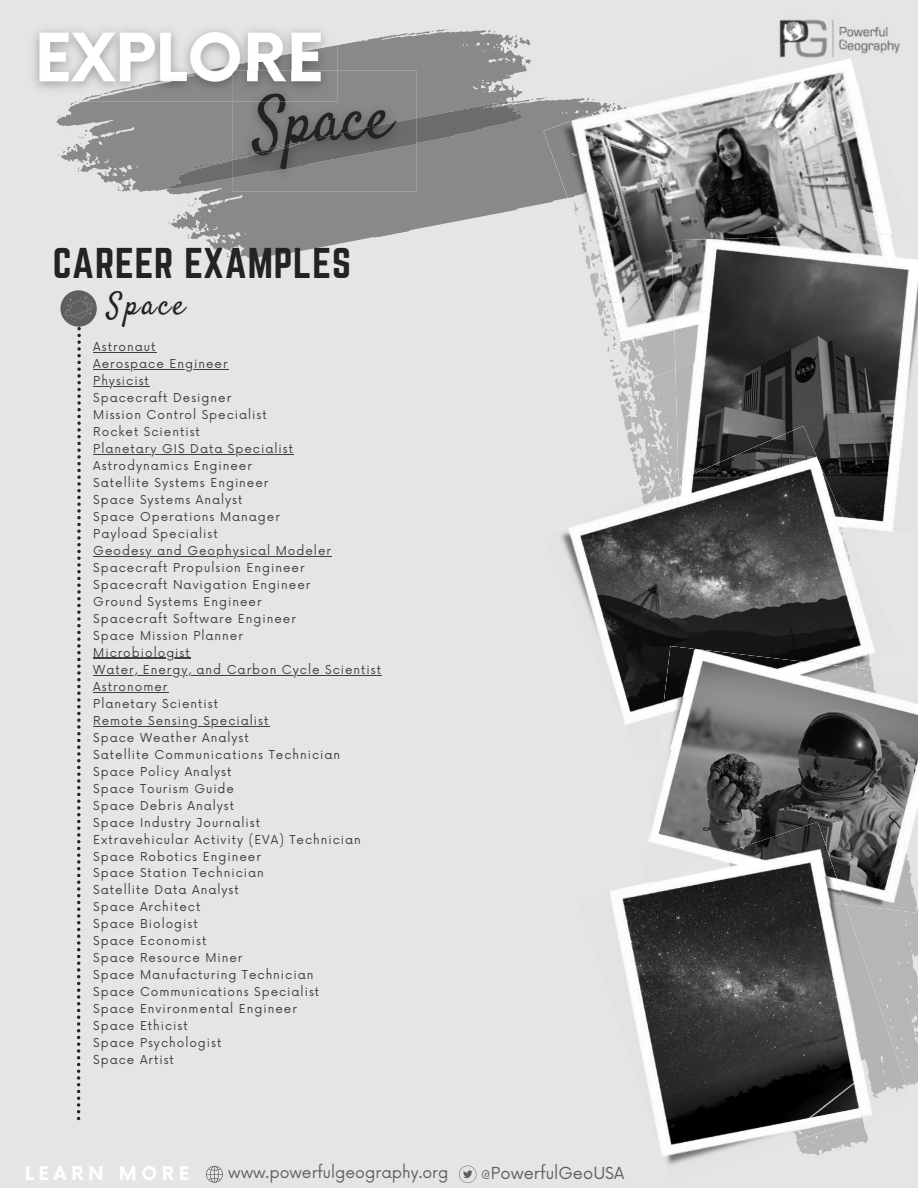
<style>
.page{position:relative;width:918px;height:1188px;background:#e5e5e5}
.page>*{position:absolute;margin:0;border:0;box-sizing:border-box;transform-origin:0 0}
.t1{font:37.65px "Norwester";letter-spacing:.02em;color:#232323}
.t2{font:31.05px "Satisfy";letter-spacing:.1em;color:#232323}
.t3{font:700 18.3px "Now";letter-spacing:.255em;color:#fff}
.t4{font:16.2px "Now";color:#5f5f5f}
.t5{font:15.6px "Now";color:#5f5f5f}
.t6{font:12px/17px "Now";letter-spacing:.08em;color:#3f3f3f}
</style>
<div class="page">
<svg style="left:169px;top:98px;width:413px;height:160px;fill:#898989"></svg>
<svg style="left:213px;top:238px;width:3px;height:4px"></svg>
<svg style="left:168px;top:198px;width:30px;height:41px"></svg>
<svg style="left:226px;top:248px;width:7px;height:10px"></svg>
<svg style="left:912px;top:909px;width:6px;height:176px"></svg>
<svg style="left:579px;top:229px;width:96px;height:238px"></svg>
<img style="left:623px;top:383px;width:31px;height:1px">
<img style="left:543px;top:107px;width:39px;height:91px">
<img style="left:620px;top:333px;width:34px;height:50px">
<img style="left:881px;top:186px;width:11px;height:47px">
<img style="left:582px;top:82px;width:218px;height:198px">
<img style="left:800px;top:82px;width:81px;height:151px">
<img style="left:615px;top:265px;width:59px;height:64px">
<img style="left:792px;top:227px;width:46px;height:6px">
<img style="left:678px;top:233px;width:240px;height:299px">
<img style="left:675px;top:369px;width:16px;height:98px">
<img style="left:674px;top:318px;width:17px;height:51px">
<img style="left:672px;top:234px;width:209px;height:84px">
<img style="left:881px;top:234px;width:37px;height:51px">
<img style="left:691px;top:249px;width:219px;height:273px">
<svg style="left:337px;top:29px;width:210px;height:114px"></svg>
<img style="left:561px;top:525px;width:97px;height:200px">
<img style="left:870px;top:636px;width:5px;height:18px">
<img style="left:863px;top:611px;width:7px;height:48px">
<img style="left:689px;top:426px;width:154px;height:41px">
<img style="left:578px;top:467px;width:285px;height:246px">
<img style="left:648px;top:806px;width:10px;height:38px">
<img style="left:664px;top:646px;width:143px;height:13px">
<img style="left:658px;top:659px;width:260px;height:233px">
<svg style="left:206px;top:1166px;width:17px;height:17px"></svg>
<svg style="left:459px;top:1166px;width:17px;height:17px"></svg>
<img style="left:779px;top:19px;width:121px;height:35px">
<img style="left:752px;top:24px;width:107px;height:58px">
<img style="left:788px;top:70px;width:59px;height:12px">
<img style="left:609px;top:880px;width:303px;height:285px">
<img style="left:860px;top:901px;width:46px;height:240px">
<img style="left:658px;top:852px;width:69px;height:8px">
<img style="left:728px;top:822px;width:109px;height:38px">
<img style="left:620px;top:860px;width:240px;height:286px">
<svg style="left:60px;top:290px;width:37px;height:37px"></svg>
<svg style="left:64px;top:296px;width:29px;height:824px"></svg>
<hr style="left:93px;top:352px;width:63px;height:1px;background:#3f3f3f">
<hr style="left:93px;top:369px;width:136px;height:1px;background:#3f3f3f">
<hr style="left:93px;top:386px;width:57px;height:1px;background:#3f3f3f">
<hr style="left:93px;top:454px;width:201px;height:1px;background:#3f3f3f">
<hr style="left:93px;top:556px;width:239px;height:1px;background:#3f3f3f">
<hr style="left:93px;top:658px;width:98px;height:1px;background:#3f3f3f">
<hr style="left:93px;top:675px;width:289px;height:1px;background:#3f3f3f">
<hr style="left:93px;top:692px;width:75px;height:1px;background:#3f3f3f">
<hr style="left:93px;top:726px;width:176px;height:1px;background:#3f3f3f">
<img style="left:34px;top:29px;width:291px;height:60px">
<img style="left:86px;top:45px;width:251px;height:47px">
<img style="left:110px;top:85px;width:27px;height:7px">
<img style="left:245px;top:178px;width:172px;height:14px">
<img style="left:245px;top:71px;width:172px;height:47px">
<img style="left:245px;top:118px;width:172px;height:60px">
<svg style="left:57px;top:92px;width:188px;height:100px"></svg>
<img style="left:232px;top:71px;width:105px;height:31px">
<h1 class="t1" style="left:53px;top:240px;width:300px">CAREER EXAMPLES</h1>
<h2 class="t2" style="left:107px;top:285px;width:79px">Space</h2>
<p class="t6" style="left:93px;top:339px;width:289px">Astronaut<br>Aerospace Engineer<br>Physicist<br>Spacecraft Designer<br>Mission Control Specialist<br>Rocket Scientist<br>Planetary GIS Data Specialist<br>Astrodynamics Engineer<br>Satellite Systems Engineer<br>Space Systems Analyst<br>Space Operations Manager<br>Payload Specialist<br>Geodesy and Geophysical Modeler<br>Spacecraft Propulsion Engineer<br>Spacecraft Navigation Engineer<br>Ground Systems Engineer<br>Spacecraft Software Engineer<br>Space Mission Planner<br>Microbiologist<br>Water, Energy, and Carbon Cycle Scientist<br>Astronomer<br>Planetary Scientist<br>Remote Sensing Specialist<br>Space Weather Analyst<br>Satellite Communications Technician<br>Space Policy Analyst<br>Space Tourism Guide<br>Space Debris Analyst<br>Space Industry Journalist<br>Extravehicular Activity (EVA) Technician<br>Space Robotics Engineer<br>Space Station Technician<br>Satellite Data Analyst<br>Space Architect<br>Space Biologist<br>Space Economist<br>Space Resource Miner<br>Space Manufacturing Technician<br>Space Communications Specialist<br>Space Environmental Engineer<br>Space Ethicist<br>Space Psychologist<br>Space Artist</p>
<h3 class="t3" style="left:25px;top:1164px;width:166px">LEARN MORE</h3>
<h3 class="t5" style="left:228px;top:1164px;width:222px">www.powerfulgeography.org</h3>
<h3 class="t4" style="left:481px;top:1164px;width:145px">@PowerfulGeoUSA</h3>
</div>
